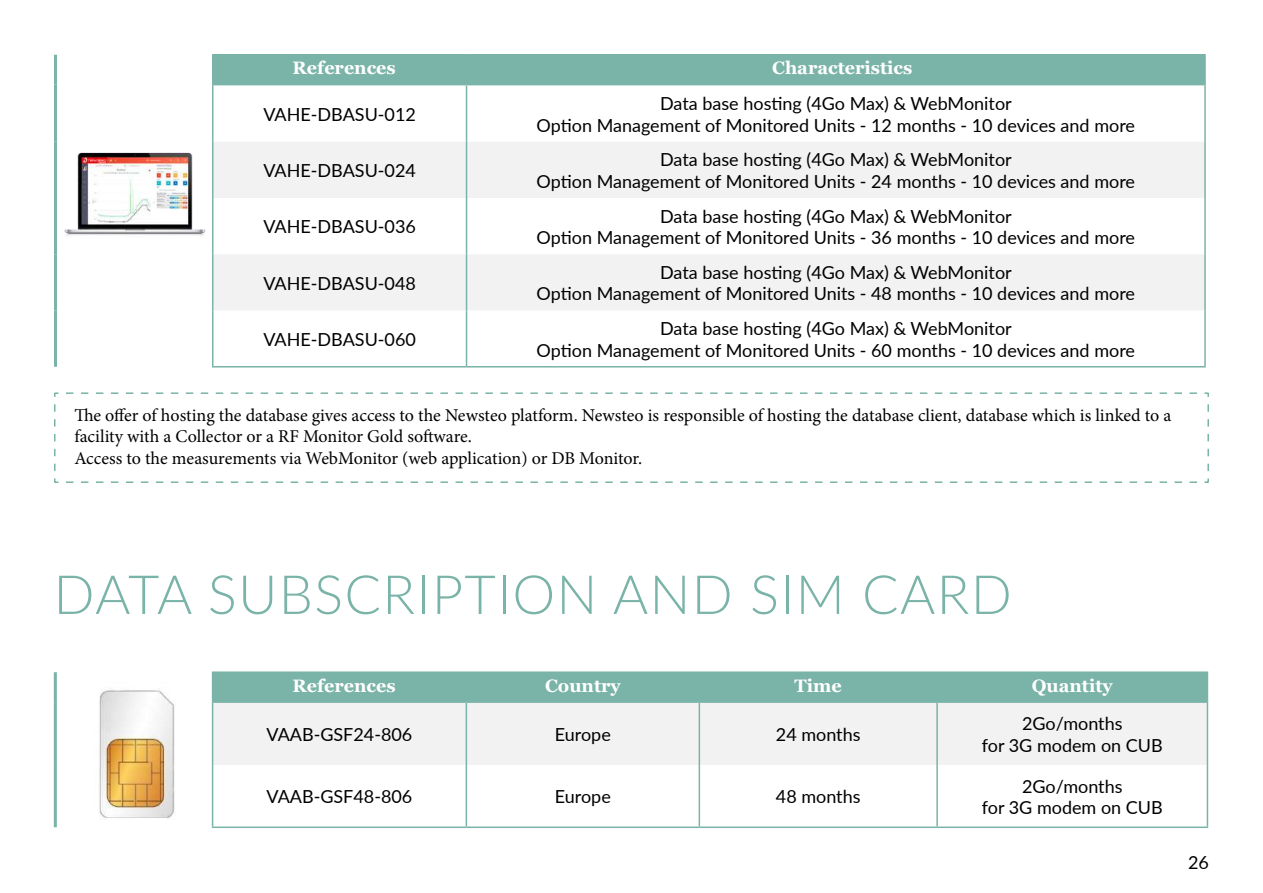
<style>
.page{position:relative;width:1263px;height:893px;background:#fff}
.page>*{position:absolute;margin:0;border:0;box-sizing:border-box;transform-origin:0 0}
.t1{font:300 54px "Lato";letter-spacing:.025em;color:#7ab3a7}
.t2{font:18px/21.6px "Lato";color:#000;text-align:center}
.t3{font:18px/21.6px "Minion Pro";letter-spacing:-.005em;color:#000}
.t4{font:700 18px "Georgia";color:#fff}
</style>
<div class="page">
<svg style="left:54px;top:392px;width:1155px;height:91px"></svg>
<div style="left:213px;top:703px;width:994px;height:62px;background:#f2f2f2"></div>
<svg style="left:213px;top:765px;width:994px;height:61px"></svg>
<hr style="left:212px;top:703px;width:1px;height:62px;background:#7ab3a7">
<hr style="left:466px;top:703px;width:1px;height:62px;background:#7ab3a7">
<hr style="left:699px;top:703px;width:1px;height:62px;background:#7ab3a7">
<hr style="left:936px;top:703px;width:2px;height:62px;background:#7ab3a7">
<hr style="left:1207px;top:703px;width:1px;height:62px;background:#7ab3a7">
<hr style="left:212px;top:765px;width:1px;height:61px;background:#7ab3a7">
<hr style="left:466px;top:765px;width:1px;height:61px;background:#7ab3a7">
<hr style="left:699px;top:765px;width:1px;height:61px;background:#7ab3a7">
<hr style="left:936px;top:765px;width:2px;height:61px;background:#7ab3a7">
<hr style="left:1207px;top:765px;width:1px;height:61px;background:#7ab3a7">
<hr style="left:212px;top:671px;width:254px;height:2px;background:#7ab3a7">
<hr style="left:466px;top:671px;width:233px;height:2px;background:#7ab3a7">
<hr style="left:699px;top:671px;width:238px;height:2px;background:#7ab3a7">
<hr style="left:937px;top:671px;width:271px;height:2px;background:#7ab3a7">
<div style="left:212px;top:673px;width:996px;height:28px;background:#7ab3a7"></div>
<hr style="left:212px;top:701px;width:254px;height:2px;background:#7ab3a7">
<hr style="left:466px;top:701px;width:233px;height:2px;background:#7ab3a7">
<hr style="left:699px;top:701px;width:238px;height:2px;background:#7ab3a7">
<hr style="left:937px;top:701px;width:271px;height:2px;background:#7ab3a7">
<hr style="left:54px;top:672px;width:3px;height:30px;background:#7ab3a7">
<hr style="left:54px;top:702px;width:3px;height:63px;background:#7ab3a7">
<hr style="left:54px;top:765px;width:3px;height:62px;background:#7ab3a7">
<hr style="left:212px;top:826px;width:254px;height:2px;background:#7ab3a7">
<hr style="left:466px;top:826px;width:233px;height:2px;background:#7ab3a7">
<hr style="left:699px;top:826px;width:238px;height:2px;background:#7ab3a7">
<hr style="left:937px;top:826px;width:271px;height:2px;background:#7ab3a7">
<img style="left:99px;top:688px;width:76px;height:132px">
<svg style="left:213px;top:85px;width:991px;height:281px"></svg>
<svg style="left:213px;top:142px;width:991px;height:168px;fill:#f2f2f2"></svg>
<hr style="left:212px;top:85px;width:1px;height:57px;background:#7ab3a7">
<hr style="left:466px;top:85px;width:1px;height:57px;background:#7ab3a7">
<hr style="left:1204px;top:85px;width:2px;height:57px;background:#7ab3a7">
<hr style="left:212px;top:142px;width:1px;height:56px;background:#7ab3a7">
<hr style="left:466px;top:142px;width:1px;height:56px;background:#7ab3a7">
<hr style="left:1204px;top:142px;width:2px;height:56px;background:#7ab3a7">
<hr style="left:212px;top:198px;width:1px;height:56px;background:#7ab3a7">
<hr style="left:466px;top:198px;width:1px;height:56px;background:#7ab3a7">
<hr style="left:1204px;top:198px;width:2px;height:56px;background:#7ab3a7">
<hr style="left:212px;top:254px;width:1px;height:56px;background:#7ab3a7">
<hr style="left:466px;top:254px;width:1px;height:56px;background:#7ab3a7">
<hr style="left:1204px;top:254px;width:2px;height:56px;background:#7ab3a7">
<hr style="left:212px;top:310px;width:1px;height:56px;background:#7ab3a7">
<hr style="left:466px;top:310px;width:1px;height:56px;background:#7ab3a7">
<hr style="left:1204px;top:310px;width:2px;height:56px;background:#7ab3a7">
<hr style="left:212px;top:54px;width:254px;height:2px;background:#7ab3a7">
<hr style="left:466px;top:54px;width:740px;height:2px;background:#7ab3a7">
<div style="left:212px;top:55px;width:992px;height:29px;background:#7ab3a7"></div>
<hr style="left:1204px;top:56px;width:2px;height:28px;background:#7ab3a7">
<hr style="left:212px;top:84px;width:254px;height:1px;background:#7ab3a7">
<hr style="left:466px;top:84px;width:740px;height:1px;background:#7ab3a7">
<hr style="left:54px;top:55px;width:3px;height:30px;background:#7ab3a7">
<hr style="left:54px;top:85px;width:3px;height:57px;background:#7ab3a7">
<hr style="left:54px;top:142px;width:3px;height:56px;background:#7ab3a7">
<hr style="left:54px;top:198px;width:3px;height:56px;background:#7ab3a7">
<hr style="left:54px;top:254px;width:3px;height:56px;background:#7ab3a7">
<hr style="left:54px;top:310px;width:3px;height:57px;background:#7ab3a7">
<hr style="left:212px;top:366px;width:254px;height:2px;background:#7ab3a7">
<hr style="left:466px;top:366px;width:740px;height:2px;background:#7ab3a7">
<img style="left:64px;top:152px;width:142px;height:84px">
<p class="t4" style="left:293px;top:57px;width:105px">References</p>
<p class="t4" style="left:772px;top:57px;width:142px">Characteristics</p>
<p class="t2" style="left:263px;top:103px;width:154px">VAHE-DBASU-012</p>
<p class="t2" style="left:536px;top:92px;width:600px">Data base hosting (4Go Max) &amp; WebMonitor<br>Option Management of Monitored Units - 12 months - 10 devices and more</p>
<p class="t2" style="left:263px;top:159px;width:154px">VAHE-DBASU-024</p>
<p class="t2" style="left:536px;top:148px;width:600px">Data base hosting (4Go Max) &amp; WebMonitor<br>Option Management of Monitored Units - 24 months - 10 devices and more</p>
<p class="t2" style="left:263px;top:215px;width:154px">VAHE-DBASU-036</p>
<p class="t2" style="left:536px;top:204px;width:600px">Data base hosting (4Go Max) &amp; WebMonitor<br>Option Management of Monitored Units - 36 months - 10 devices and more</p>
<p class="t2" style="left:263px;top:271px;width:154px">VAHE-DBASU-048</p>
<p class="t2" style="left:536px;top:261px;width:600px">Data base hosting (4Go Max) &amp; WebMonitor<br>Option Management of Monitored Units - 48 months - 10 devices and more</p>
<p class="t2" style="left:263px;top:328px;width:154px">VAHE-DBASU-060</p>
<p class="t2" style="left:536px;top:317px;width:600px">Data base hosting (4Go Max) &amp; WebMonitor<br>Option Management of Monitored Units - 60 months - 10 devices and more</p>
<p class="t3" style="left:74px;top:404px;width:1098px">The offer of hosting the database gives access to the Newsteo platform. Newsteo is responsible of hosting the database client, database which is linked to a facility with a Collector or a RF Monitor Gold software.<br>Access to the measurements via WebMonitor (web application) or DB Monitor.</p>
<h1 class="t1" style="left:54px;top:557px;width:960px">DATA SUBSCRIPTION AND SIM CARD</h1>
<p class="t4" style="left:292px;top:674px;width:105px">References</p>
<p class="t4" style="left:545px;top:674px;width:77px">Country</p>
<p class="t4" style="left:795px;top:674px;width:49px">Time</p>
<p class="t4" style="left:1032px;top:674px;width:82px">Quantity</p>
<p class="t2" style="left:266px;top:723px;width:147px">VAAB-GSF24-806</p>
<p class="t2" style="left:555px;top:723px;width:58px">Europe</p>
<p class="t2" style="left:776px;top:723px;width:86px">24 months</p>
<p class="t2" style="left:982px;top:712px;width:182px">2Go/months<br>for 3G modem on CUB</p>
<p class="t2" style="left:266px;top:785px;width:147px">VAAB-GSF48-806</p>
<p class="t2" style="left:555px;top:785px;width:58px">Europe</p>
<p class="t2" style="left:776px;top:785px;width:86px">48 months</p>
<p class="t2" style="left:982px;top:774px;width:182px">2Go/months<br>for 3G modem on CUB</p>
<p class="t2" style="left:1188px;top:851px;width:22px">26</p>
</div>
